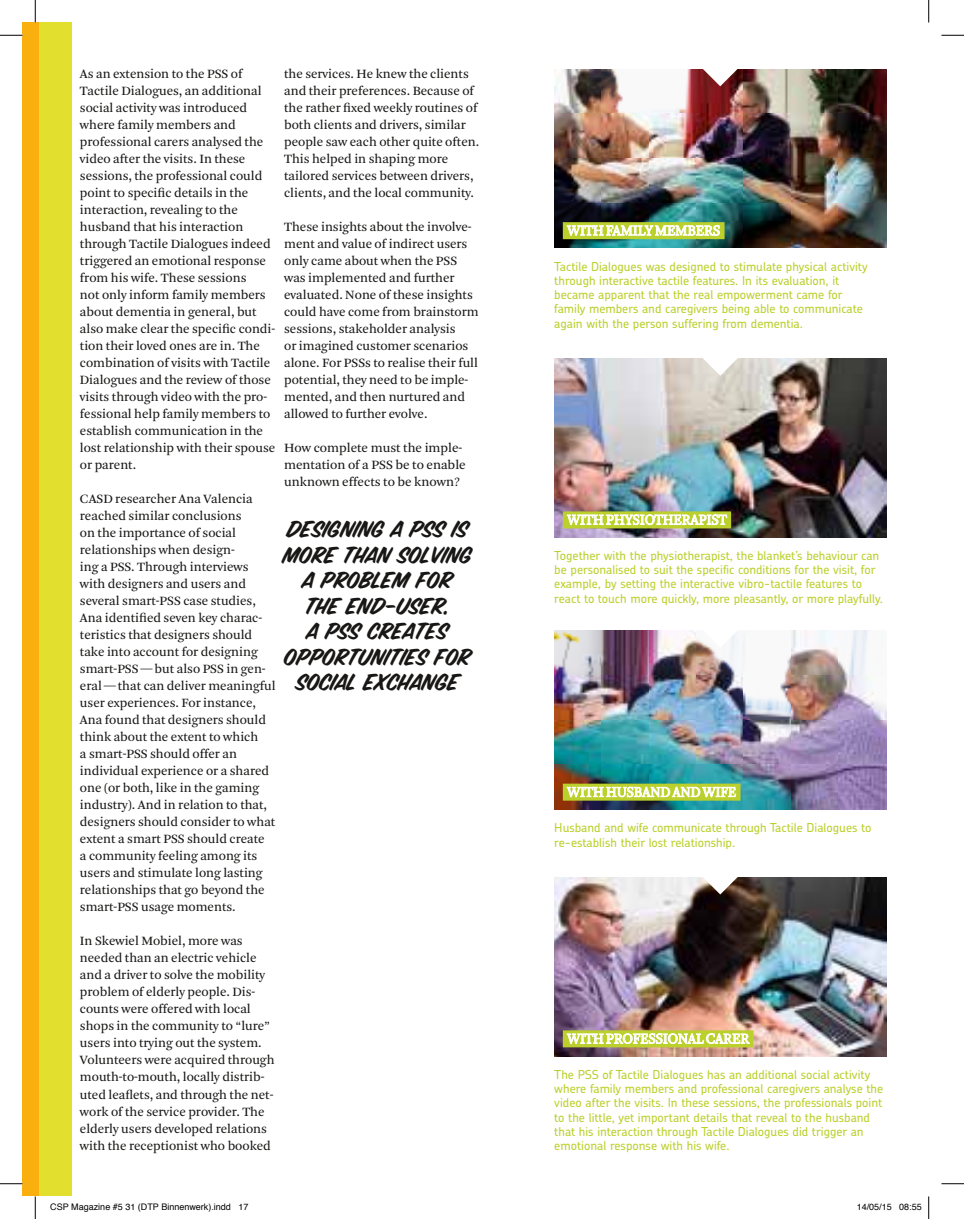
<style>
.page{position:relative;width:964px;height:1219px;background:#fff}
.page>*{position:absolute;margin:0;border:0;box-sizing:border-box;transform-origin:0 0}
.t1{font:25.65px/25.5px "Sign Painter House Brush";letter-spacing:-.01em;color:#181716;text-align:center}
.t2{font:16.2px "Arnhem Fine";letter-spacing:-.005em;color:#fff}
.t3{font:13.35px/17px "Arnhem Blond";color:#181716}
.t4{font:500 12.3px/14.1px "Chevin Std";color:#bcd02d}
.t5{font:9px "Helvetica";color:#000}
</style>
<div class="page">
<img style="left:554px;top:359px;width:332px;height:178px">
<img style="left:554px;top:877px;width:332px;height:179px">
<img style="left:554px;top:69px;width:332px;height:179px">
<img style="left:554px;top:631px;width:332px;height:178px">
<div style="left:562px;top:222px;width:162px;height:17px;background:linear-gradient(to right,#bcd02d,#bcd02d)"></div>
<svg style="left:567px;top:225px;width:152px;height:10px"></svg>
<div style="left:562px;top:511px;width:169px;height:17px;background:linear-gradient(to right,#bcd02e,#bcd02d)"></div>
<svg style="left:567px;top:515px;width:160px;height:10px"></svg>
<svg style="left:562px;top:783px;width:178px;height:17px"></svg>
<svg style="left:567px;top:787px;width:168px;height:10px"></svg>
<div style="left:562px;top:1030px;width:191px;height:17px;background:#bcd02d"></div>
<svg style="left:567px;top:1033px;width:182px;height:10px"></svg>
<svg style="left:694px;top:358px;width:51px;height:18px"></svg>
<svg style="left:694px;top:69px;width:51px;height:17px"></svg>
<svg style="left:694px;top:631px;width:51px;height:17px"></svg>
<svg style="left:694px;top:877px;width:51px;height:17px"></svg>
<div style="left:37px;top:22px;width:34px;height:1174px;background:#e2df2e"></div>
<div style="left:22px;top:22px;width:17px;height:1174px;background:#f9b00e"></div>
<svg style="left:0;top:35px;width:22px;height:1px"></svg>
<svg style="left:941px;top:35px;width:22px;height:1px"></svg>
<svg style="left:0;top:1183px;width:22px;height:1px"></svg>
<svg style="left:941px;top:1183px;width:22px;height:1px"></svg>
<svg style="left:35px;top:0;width:1px;height:22px"></svg>
<svg style="left:35px;top:1196px;width:1px;height:23px"></svg>
<svg style="left:928px;top:0;width:1px;height:22px"></svg>
<svg style="left:928px;top:1196px;width:1px;height:23px"></svg>
<p class="t3" style="left:80px;top:65px;width:197px">As an extension to the PSS of<br>Tactile Dialogues, an additional social activity was introduced where family members and professional carers analysed the video after the visits. In these sessions, the professional could point to specific details in the interaction, revealing to the husband that his interaction through Tactile Dialogues indeed triggered an emotional response from his wife. These sessions<br>not only inform family members about dementia in general, but also make clear the specific condi&shy;tion their loved ones are in. The combination of visits with Tactile<br>Dialogues and the review of those visits through video with the pro&shy;fessional help family members to establish communication in the lost relationship with their spouse or parent.</p>
<p class="t3" style="left:80px;top:490px;width:197px">CASD researcher Ana Valencia reached similar conclusions<br>on the importance of social relationships when design-<br>ing a PSS. Through interviews with designers and users and several smart-PSS case studies,<br>Ana identified seven key charac&shy;teristics that designers should take into account for designing smart-PSS — but also PSS in gen&shy;eral — that can deliver meaningful user experiences. For instance,<br>Ana found that designers should think about the extent to which<br>a smart-PSS should offer an individual experience or a shared one (or both, like in the gaming industry). And in relation to that, designers should consider to what extent a smart PSS should create<br>a community feeling among its users and stimulate long lasting relationships that go beyond the smart-PSS usage moments.</p>
<p class="t3" style="left:80px;top:933px;width:196px">In Skewiel Mobiel, more was needed than an electric vehicle and a driver to solve the mobility problem of elderly people. Dis&shy;counts were offered with local shops in the community to “lure” users into trying out the system.<br>Volunteers were acquired through mouth-to-mouth, locally distrib&shy;uted leaflets, and through the net&shy;work of the service provider. The elderly users developed relations with the receptionist who booked</p>
<p class="t3" style="left:284px;top:65px;width:196px">the services. He knew the clients and their preferences. Because of the rather fixed weekly routines of both clients and drivers, similar people saw each other quite often.<br>This helped in shaping more tailored services between drivers, clients, and the local community.</p>
<p class="t3" style="left:284px;top:218px;width:196px">These insights about the involve&shy;ment and value of indirect users only came about when the PSS was implemented and further evaluated. None of these insights could have come from brainstorm sessions, stakeholder analysis<br>or imagined customer scenarios alone. For PSSs to realise their full potential, they need to be imple&shy;mented, and then nurtured and allowed to further evolve.</p>
<p class="t3" style="left:284px;top:439px;width:183px">How complete must the imple&shy;mentation of a PSS be to enable unknown effects to be known?</p>
<h1 class="t1" style="left:283px;top:516px;width:191px">DESIGNING A PSS IS<br>MORE THAN SOLVING<br>A PROBLEM FOR<br>THE END-USER.<br>A PSS CREATES<br>OPPORTUNITIES FOR<br>SOCIAL EXCHANGE</h1>
<p class="t2" style="left:567px;top:223px;width:154px">WITH FAMILY MEMBERS</p>
<p class="t4" style="left:554px;top:259px;width:315px">Tactile Dialogues was designed to stimulate physical activity through interactive tactile features. In its evaluation, it became apparent that the real empowerment came for family members and caregivers being able to communicate again with the person suffering from dementia.</p>
<p class="t2" style="left:567px;top:512px;width:161px">WITH PHYSIOTHERAPIST</p>
<p class="t4" style="left:554px;top:548px;width:330px">Together with the physiotherapist, the blanket’s behaviour can be personalised to suit the specific conditions for the visit, for example, by setting the interactive vibro-tactile features to react to touch more quickly, more pleasantly, or more playfully.</p>
<p class="t2" style="left:567px;top:784px;width:170px">WITH HUSBAND AND WIFE</p>
<p class="t4" style="left:554px;top:820px;width:318px">Husband and wife communicate through Tactile Dialogues to re-establish their lost relationship.</p>
<p class="t2" style="left:567px;top:1031px;width:184px">WITH PROFESSIONAL CARER</p>
<p class="t4" style="left:554px;top:1067px;width:330px">The PSS of Tactile Dialogues has an additional social activity where family members and professional caregivers analyse the video after the visits. In these sessions, the professionals point to the little, yet important details that reveal to the husband that his interaction through Tactile Dialogues did trigger an emotional response with his wife.</p>
<p class="t5" style="left:50px;top:1199px;width:200px">CSP Magazine #5 31 (DTP Binnenwerk).indd 17</p>
<p class="t5" style="left:856px;top:1199px;width:67px">14/05/15 08:55</p>
</div>
